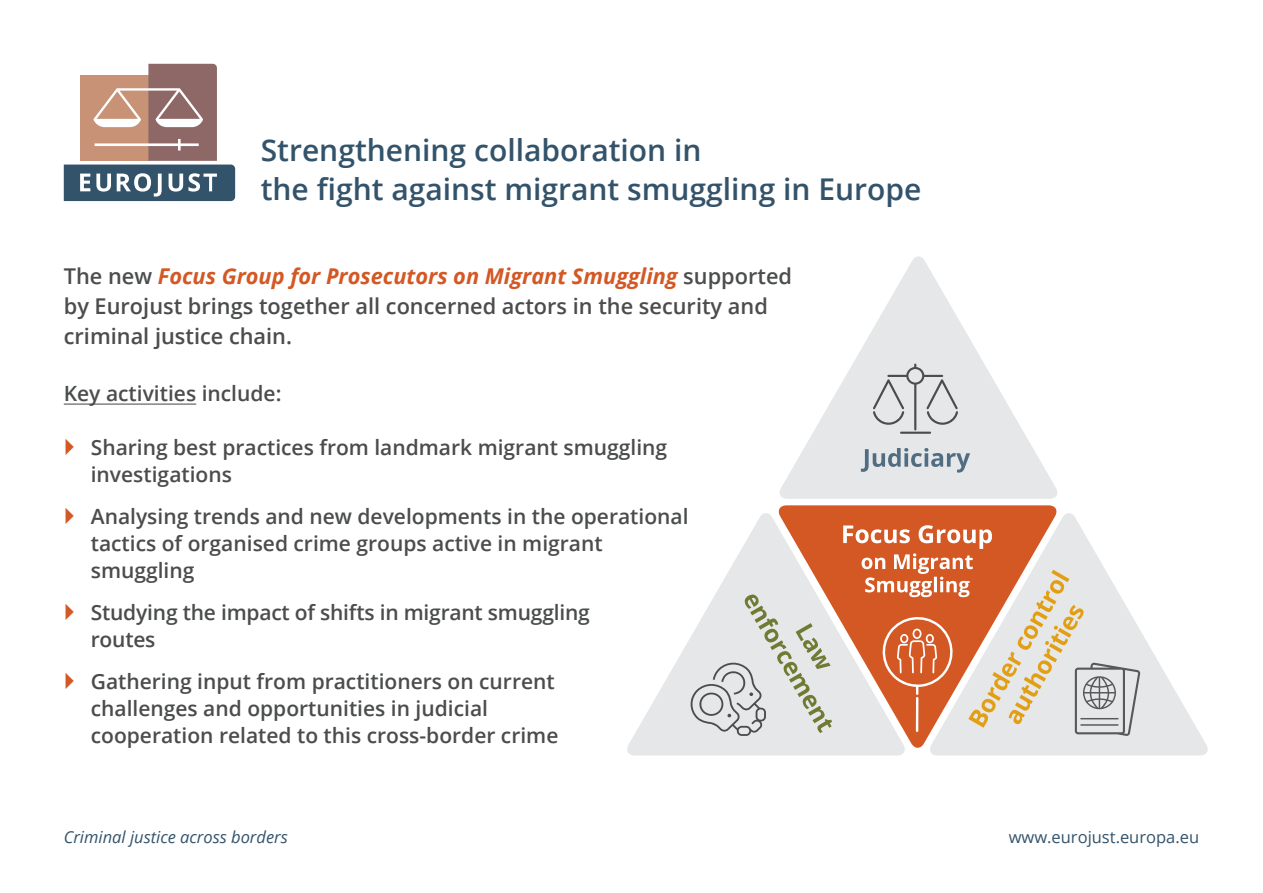
<style>
.page{position:relative;width:1263px;height:893px;background:#fff}
.page>*{position:absolute;margin:0;border:0;box-sizing:border-box;transform-origin:0 0}
.t1{font:600 30px "Open Sans";color:#33536b}
.t2{font:600 21.75px/30px "Open Sans";color:#4b4c4d}
.t3{font:600 21px/27px "Open Sans";color:#4b4c4d}
.TOC_-_charts_figures{font:italic 16.5px "Open Sans";color:#33536b}
.TOC_-_charts_figures-2{font:16.5px "Open Sans";color:#33536b}
.s1{font-weight:700;font-style:italic;color:#d35824}
</style>
<div class="page">
<svg style="left:627px;top:513px;width:278px;height:242px"></svg>
<svg style="left:930px;top:513px;width:278px;height:242px"></svg>
<svg style="left:780px;top:256px;width:277px;height:243px"></svg>
<svg style="left:777px;top:505px;width:281px;height:244px;background:#dd9a7e"></svg>
<svg style="left:861px;top:448px;width:109px;height:25px;background:#b8c1c9"></svg>
<svg style="left:688px;top:594px;width:144px;height:142px;background:#d7d8d5"></svg>
<svg style="left:873px;top:364px;width:85px;height:66px;background:#d1d2d4"></svg>
<hr style="left:900px;top:432px;width:31px;height:2px;background:#4b4c4d">
<svg style="left:843px;top:525px;width:297px;height:211px;background:#e0af97"></svg>
<hr style="left:64px;top:404px;width:132px;height:1px;background:#4b4c4d">
<svg style="left:64px;top:64px;width:171px;height:137px"></svg>
<p class="t1" style="left:261px;top:130px;width:442px">Strengthening collaboration in</p>
<p class="t1" style="left:261px;top:169px;width:662px">the fight against migrant smuggling in Europe</p>
<p class="t2" style="left:64px;top:261px;width:730px">The new <span class="s1">Focus Group for Prosecutors on Migrant Smuggling</span> supported by Eurojust brings together all concerned actors in the security and criminal justice chain.</p>
<p class="t3" style="left:64px;top:380px;width:219px">Key activities include:</p>
<p class="t3" style="left:91px;top:434px;width:578px">Sharing best practices from landmark migrant smuggling investigations</p>
<p class="t3" style="left:91px;top:503px;width:599px">Analysing trends and new developments in the operational tactics of organised crime groups active in migrant smuggling</p>
<p class="t3" style="left:91px;top:599px;width:501px">Studying the impact of shifts in migrant smuggling routes</p>
<p class="t3" style="left:91px;top:668px;width:469px">Gathering input from practitioners on current challenges and opportunities in judicial cooperation related to this cross-border crime</p>
<p class="TOC_-_charts_figures" style="left:64px;top:825px;width:225px">Criminal justice across borders</p>
<p class="TOC_-_charts_figures-2" style="left:1009px;top:825px;width:192px">www.eurojust.europa.eu</p>
</div>
